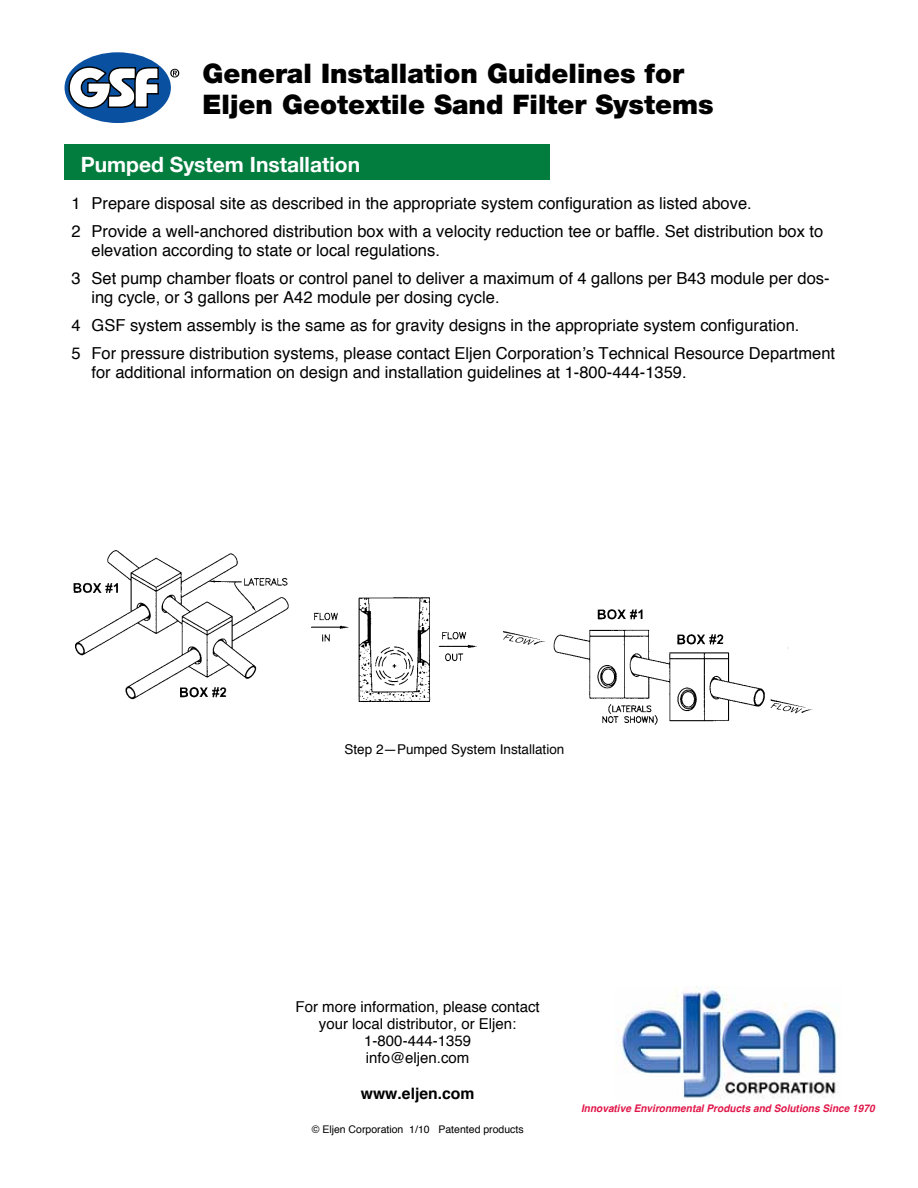
<style>
.page{position:relative;width:918px;height:1188px;background:#fff}
.page>*{position:absolute;margin:0;border:0;box-sizing:border-box;transform-origin:0 0}
.t1{font:900 27px/31px "Helvetica Neue";color:#000}
.t2{font:700 21px "Helvetica Neue";color:#fff}
.t3{font:16.5px/27.9px "Helvetica";color:#000}
.t4{font:700 15.75px "Helvetica";color:#000}
.t5{font:15px/17.2px "Helvetica";color:#000;text-align:center}
.t6{font:13.5px "Helvetica";color:#000}
.t7{font:italic 700 10.5px "Helvetica";color:#e11548;scale:.96 1}
.t8{font:10.5px "Helvetica";color:#000}
</style>
<div class="page">
<div style="left:64px;top:144px;width:486px;height:36px;background:#037d3e"></div>
<div style="left:65px;top:52px;width:106px;height:71px;background:#0a50a1;border-radius:50%"></div>
<svg style="left:68px;top:66px;width:91px;height:43px"></svg>
<svg style="left:170px;top:69px;width:9px;height:8px"></svg>
<img style="left:73px;top:550px;width:740px;height:175px">
<img style="left:615px;top:986px;width:223px;height:113px">
<h1 class="t1" style="left:202px;top:57px;width:513px">General Installation Guidelines for<br>Eljen Geotextile Sand Filter Systems</h1>
<p class="t2" style="left:81px;top:152px;width:281px">Pumped System Installation</p>
<p class="t3" style="left:72px;top:190px;width:753px">1 Prepare disposal site as described in the appropriate system configuration as listed above.<br>2 Provide a well-anchored distribution box with a velocity reduction tee or baffle. Set distribution box to</p>
<p class="t3" style="left:72px;top:237px;width:760px;text-indent:20px">elevation according to state or local regulations.<br>3 Set pump chamber floats or control panel to deliver a maximum of 4 gallons per B43 module per dos-</p>
<p class="t3" style="left:72px;top:284px;width:765px;text-indent:20px">ing cycle, or 3 gallons per A42 module per dosing cycle.<br>4 GSF system assembly is the same as for gravity designs in the appropriate system configuration.<br>5 For pressure distribution systems, please contact Eljen Corporation’s Technical Resource Department</p>
<p class="t3" style="left:91px;top:359px;width:597px">for additional information on design and installation guidelines at 1-800-444-1359.</p>
<p class="t6" style="left:345px;top:739px;width:221px">Step 2—Pumped System Installation</p>
<p class="t5" style="left:296px;top:998px;width:246px">For more information, please contact your local distributor, or Eljen:<br>1-800-444-1359<br>info@eljen.com</p>
<p class="t4" style="left:361px;top:1080px;width:115px">www.eljen.com</p>
<p class="t8" style="left:312px;top:1121px;width:214px">© Eljen Corporation 1/10 Patented products</p>
<p class="t7" style="left:581px;top:1100px;width:307px">Innovative Environmental Products and Solutions Since 1970</p>
</div>
